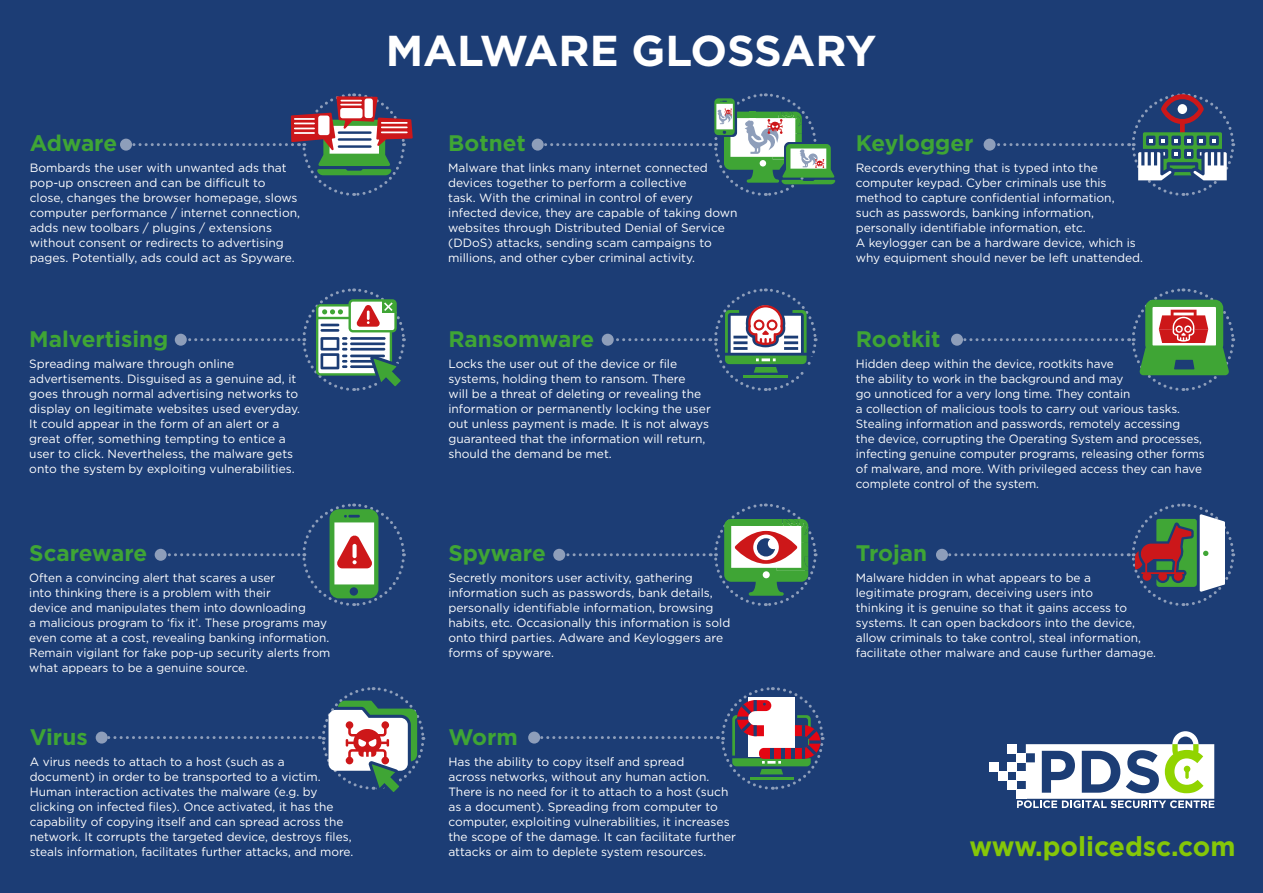
<style>
.page{position:relative;width:1263px;height:893px;background:#1c3d75}
.page>*{position:absolute;margin:0;border:0;box-sizing:border-box;transform-origin:0 0}
.t1{font:700 43.2px "Gotham";letter-spacing:-.005em;color:#fff}
.t2{font:700 27.3px "Gotham";color:#85c708}
.t3{font:700 22.5px "Gotham";color:#3fa535}
.t4{font:12px/15px "Gotham";color:#fff}
</style>
<div class="page">
<div style="left:989px;top:762px;width:10px;height:9px;background:#fff"></div>
<div style="left:1008px;top:762px;width:9px;height:9px;background:#fff"></div>
<div style="left:1008px;top:744px;width:9px;height:9px;background:#fff"></div>
<div style="left:999px;top:771px;width:9px;height:10px;background:#fff"></div>
<div style="left:1008px;top:781px;width:9px;height:9px;background:#fff"></div>
<svg style="left:1017px;top:731px;width:197px;height:77px"></svg>
<svg style="left:1185px;top:769px;width:4px;height:10px"></svg>
<svg style="left:540px;top:736px;width:171px;height:3px"></svg>
<div style="left:528px;top:732px;width:12px;height:12px;background:#8e9eba;border-radius:50%"></div>
<svg style="left:108px;top:736px;width:205px;height:3px"></svg>
<div style="left:96px;top:732px;width:12px;height:12px;background:#8e9eba;border-radius:50%"></div>
<div style="left:120px;top:139px;width:12px;height:12px;background:#8e9eba;border-radius:50%"></div>
<div style="left:175px;top:334px;width:12px;height:12px;background:#8e9eba;border-radius:50%"></div>
<div style="left:155px;top:549px;width:12px;height:12px;background:#8e9eba;border-radius:50%"></div>
<svg style="left:544px;top:143px;width:160px;height:3px"></svg>
<div style="left:532px;top:139px;width:12px;height:12px;background:#8e9eba;border-radius:50%"></div>
<svg style="left:616px;top:338px;width:88px;height:3px"></svg>
<div style="left:602px;top:334px;width:12px;height:12px;background:#8e9eba;border-radius:50%"></div>
<svg style="left:565px;top:553px;width:139px;height:3px"></svg>
<div style="left:553px;top:549px;width:12px;height:12px;background:#8e9eba;border-radius:50%"></div>
<svg style="left:995px;top:143px;width:127px;height:3px"></svg>
<div style="left:983px;top:139px;width:12px;height:12px;background:#8e9eba;border-radius:50%"></div>
<div style="left:951px;top:334px;width:12px;height:12px;background:#8e9eba;border-radius:50%"></div>
<svg style="left:948px;top:553px;width:174px;height:3px"></svg>
<div style="left:936px;top:549px;width:12px;height:12px;background:#8e9eba;border-radius:50%"></div>
<svg style="left:957px;top:288px;width:279px;height:103px"></svg>
<svg style="left:710px;top:288px;width:108px;height:103px"></svg>
<svg style="left:717px;top:687px;width:108px;height:103px"></svg>
<svg style="left:1128px;top:93px;width:108px;height:103px"></svg>
<svg style="left:161px;top:503px;width:245px;height:103px"></svg>
<svg style="left:710px;top:93px;width:125px;height:103px"></svg>
<svg style="left:710px;top:503px;width:108px;height:103px"></svg>
<div style="left:752px;top:519px;width:7px;height:7px;background:#3fa535"></div>
<svg style="left:1128px;top:503px;width:108px;height:103px"></svg>
<svg style="left:126px;top:93px;width:287px;height:103px"></svg>
<div style="left:365px;top:98px;width:8px;height:20px;background:#fff;border-radius:3px"></div>
<div style="left:318px;top:116px;width:11px;height:19px;background:#fff;border-radius:3px"></div>
<div style="left:340px;top:108px;width:22px;height:10px;background:#fff;border-radius:3px"></div>
<hr style="left:339px;top:145px;width:31px;height:3px;background:#1c3d75">
<hr style="left:339px;top:131px;width:31px;height:3px;background:#1c3d75">
<hr style="left:339px;top:138px;width:31px;height:3px;background:#1c3d75">
<svg style="left:181px;top:288px;width:225px;height:103px"></svg>
<svg style="left:319px;top:687px;width:107px;height:105px"></svg>
<h3 class="t3" style="left:30px;top:128px;width:89px">Adware</h3>
<p class="t4" style="left:30px;top:160px;width:272px">Bombards the user with unwanted ads that pop-up onscreen and can be difficult to close, changes the browser homepage, slows computer performance / internet connection, adds new toolbars / plugins / extensions without consent or redirects to advertising pages. Potentially, ads could act as Spyware.</p>
<h3 class="t3" style="left:29px;top:324px;width:141px">Malvertising</h3>
<p class="t4" style="left:29px;top:356px;width:272px">Spreading malware through online advertisements. Disguised as a genuine ad, it goes through normal advertising networks to display on legitimate websites used everyday.<br>It could appear in the form of an alert or a great offer, something tempting to entice a user to click. Nevertheless, the malware gets onto the system by exploiting vulnerabilities.</p>
<h3 class="t3" style="left:29px;top:538px;width:119px">Scareware</h3>
<p class="t4" style="left:29px;top:570px;width:303px">Often a convincing alert that scares a user<br>into thinking there is a problem with their<br>device and manipulates them into downloading<br>a malicious program to ‘fix it’. These programs may even come at a cost, revealing banking information.<br>Remain vigilant for fake pop-up security alerts from what appears to be a genuine source.</p>
<h3 class="t3" style="left:30px;top:722px;width:59px">Virus</h3>
<p class="t4" style="left:30px;top:754px;width:325px">A virus needs to attach to a host (such as a<br>document) in order to be transported to a victim.<br>Human interaction activates the malware (e.g. by clicking on infected files). Once activated, it has the capability of copying itself and can spread across the network. It corrupts the targeted device, destroys files, steals information, facilitates further attacks, and more.</p>
<h1 class="t1" style="left:386px;top:22px;width:492px">MALWARE GLOSSARY</h1>
<h3 class="t3" style="left:448px;top:128px;width:79px">Botnet</h3>
<p class="t4" style="left:448px;top:160px;width:291px">Malware that links many internet connected devices together to perform a collective<br>task. With the criminal in control of every infected device, they are capable of taking down websites through Distributed Denial of Service (DDoS) attacks, sending scam campaigns to millions, and other cyber criminal activity.</p>
<h3 class="t3" style="left:448px;top:324px;width:147px">Ransomware</h3>
<p class="t4" style="left:448px;top:356px;width:264px">Locks the user out of the device or file systems, holding them to ransom. There<br>will be a threat of deleting or revealing the information or permanently locking the user out unless payment is made. It is not always guaranteed that the information will return, should the demand be met.</p>
<h3 class="t3" style="left:448px;top:538px;width:99px">Spyware</h3>
<p class="t4" style="left:448px;top:570px;width:283px">Secretly monitors user activity, gathering information such as passwords, bank details, personally identifiable information, browsing habits, etc. Occasionally this information is sold onto third parties. Adware and Keyloggers are forms of spyware.</p>
<h3 class="t3" style="left:448px;top:722px;width:71px">Worm</h3>
<p class="t4" style="left:448px;top:754px;width:289px">Has the ability to copy itself and spread<br>across networks, without any human action.<br>There is no need for it to attach to a host (such as a document). Spreading from computer to computer, exploiting vulnerabilities, it increases the scope of the damage. It can facilitate further attacks or aim to deplete system resources.</p>
<h3 class="t3" style="left:856px;top:128px;width:119px">Keylogger</h3>
<p class="t4" style="left:856px;top:160px;width:289px">Records everything that is typed into the computer keypad. Cyber criminals use this method to capture confidential information, such as passwords, banking information, personally identifiable information, etc.<br>A keylogger can be a hardware device, which is why equipment should never be left unattended.</p>
<h3 class="t3" style="left:856px;top:324px;width:86px">Rootkit</h3>
<p class="t4" style="left:856px;top:356px;width:350px">Hidden deep within the device, rootkits have<br>the ability to work in the background and may<br>go unnoticed for a very long time. They contain<br>a collection of malicious tools to carry out various tasks.<br>Stealing information and passwords, remotely accessing<br>the device, corrupting the Operating System and processes, infecting genuine computer programs, releasing other forms of malware, and more. With privileged access they can have complete control of the system.</p>
<h3 class="t3" style="left:856px;top:538px;width:73px">Trojan</h3>
<p class="t4" style="left:856px;top:570px;width:302px">Malware hidden in what appears to be a<br>legitimate program, deceiving users into<br>thinking it is genuine so that it gains access to systems. It can open backdoors into the device, allow criminals to take control, steal information, facilitate other malware and cause further damage.</p>
<h2 class="t2" style="left:969px;top:829px;width:268px">www.policedsc.com</h2>
</div>
